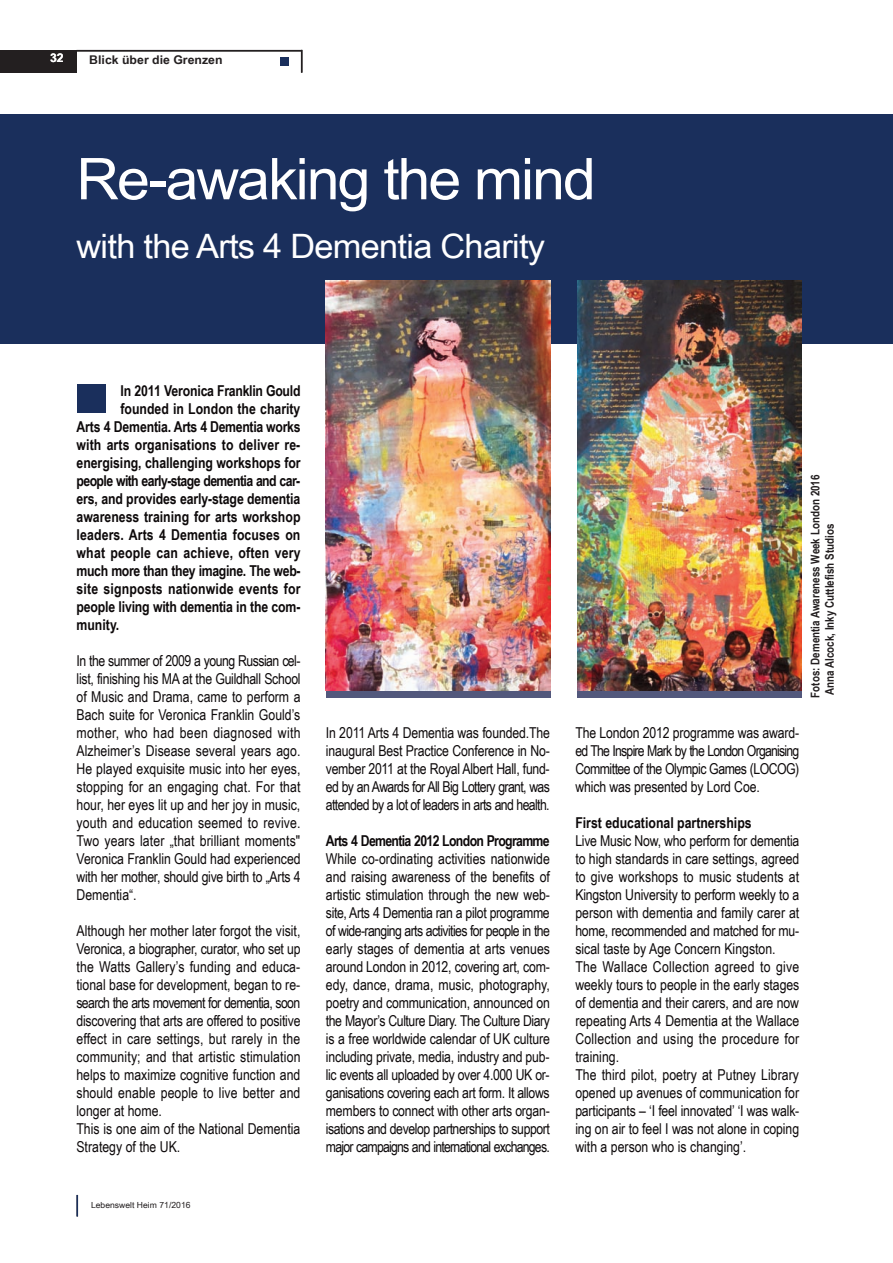
<style>
.page{position:relative;width:893px;height:1263px;background:#fff}
.page>*{position:absolute;margin:0;border:0;box-sizing:border-box;transform-origin:0 0}
.t1{font:57.6px "Arial Narrow";letter-spacing:-.025em;color:#fff;scale:1.25 1}
.t2{font:33.6px "Arial Narrow";letter-spacing:-.02em;color:#fff;scale:1.25 1}
.t3{font:15px/18px "Arial Narrow";letter-spacing:-.005em;color:#0d090a;text-align:justify}
.t4{font:700 15px "Arial Narrow";letter-spacing:-.005em;color:#0d090a}
.t5{font:700 15px "Arial Narrow";letter-spacing:-.04em;color:#0d090a}
.t6{font:700 15px "Arial Narrow";letter-spacing:-.045em;color:#0d090a}
.t7{font:700 15px "Arial Narrow";letter-spacing:-.025em;color:#0d090a}
.t8{font:700 15px "Arial Narrow";letter-spacing:.015em;color:#0d090a}
.t9{font:700 12px/14.4px "Arial Narrow";color:#231f20}
.t10{font:700 12px "Arial Narrow";color:#231f20;scale:1.25 1}
.t11{font:700 12px "Arial Narrow";color:#fff;scale:1.25 1}
.t12{font:8.4px "Arial Narrow";color:#231f20;scale:1.25 1}
</style>
<div class="page">
<div style="left:0;top:50px;width:77px;height:22px;background:#231f20"></div>
<svg style="left:77px;top:1195px;width:1px;height:21px"></svg>
<div style="left:280px;top:57px;width:9px;height:8px;background:#1a2f5c"></div>
<svg style="left:301px;top:51px;width:1px;height:22px"></svg>
<hr style="left:77px;top:50px;width:225px;height:1px;background:#231f20">
<div style="left:0;top:115px;width:893px;height:229px;background:#1a2f5c"></div>
<div style="left:77px;top:384px;width:28px;height:29px;background:#1a2f5c"></div>
<img style="left:326px;top:281px;width:225px;height:410px">
<img style="left:577px;top:281px;width:225px;height:410px">
<p class="t11" style="left:50px;top:51px;width:12px">32</p>
<p class="t10" style="left:89px;top:53px;width:108px">Blick über die Grenzen</p>
<h1 class="t1" style="left:77px;top:145px;width:417px">Re-awaking the mind</h1>
<h2 class="t2" style="left:77px;top:226px;width:376px">with the Arts 4 Dementia Charity</h2>
<p class="t4" style="left:120px;top:382px;width:182px">In 2011 Vero ni ca Franklin Gould</p>
<p class="t4" style="left:120px;top:400px;width:182px">founded in London the charity</p>
<p class="t4" style="left:77px;top:418px;width:226px">Arts 4 Dementia. Arts 4 Dementia works</p>
<p class="t4" style="left:77px;top:436px;width:225px">with arts organi sations to deliver re-</p>
<p class="t4" style="left:77px;top:454px;width:226px">ener gising, challenging workshops for</p>
<p class="t5" style="left:77px;top:472px;width:225px">people with early-stage dementia and car-</p>
<p class="t4" style="left:77px;top:490px;width:225px">ers, and provides early-stage dementia</p>
<p class="t4" style="left:77px;top:508px;width:225px">awareness training for arts workshop</p>
<p class="t4" style="left:77px;top:526px;width:225px">leaders. Arts 4 Dementia focuses on</p>
<p class="t8" style="left:77px;top:544px;width:226px">what people can achieve, often very</p>
<p class="t7" style="left:77px;top:562px;width:226px">much more than they imagine. The web-</p>
<p class="t4" style="left:77px;top:580px;width:226px">site signposts nationwide events for</p>
<p class="t4" style="left:77px;top:598px;width:225px">people living with dementia in the com-</p>
<p class="t4" style="left:77px;top:616px;width:44px">munity.</p>
<p class="t3" style="left:77px;top:652px;width:226px">In the summer of 2009 a young Russian cel&shy;list, finishing his MA at the Guildhall School of Music and Drama, came to perform a Bach suite for Veronica Franklin Gould’s mother, who had been diagnosed with Alzheimer’s Disease several years ago.<br>He played ex quisite music into her eyes, stopping for an engaging chat. For that hour, her eyes lit up and her joy in music, youth and education seemed to revive.<br>Two years later „that brilliant moments" Veronica Franklin Gould had experienced with her mother, should give birth to „Arts 4<br>Dementia“.</p>
<p class="t3" style="left:76px;top:922px;width:226px;text-align:left">Although her mother later forgot the visit, Veronica, a biographer, curator, who set up the Watts Gallery’s funding and educa&shy;tional base for development, began to re - search the arts movement for dementia, soon discovering that arts are offered to positive effect in care settings, but rarely in the com munity; and that artistic stimulation helps to maximize cognitive function and should enable people to live better and longer at home.<br>This is one aim of the National Dementia Strategy of the UK.</p>
<p class="t12" style="left:91px;top:1200px;width:81px">Lebenswelt Heim 71/2016</p>
<p class="t3" style="left:326px;top:724px;width:226px">In 2011 Arts 4 Dementia was founded.The inaugural Best Practice Con ference in No - vember 2011 at the Royal Albert Hall, fund&shy;ed by an Awards for All Big Lottery grant, was attended by a lot of leaders in arts and health.</p>
<p class="t6" style="left:326px;top:832px;width:225px">Arts 4 Dementia 2012 London Programme</p>
<p class="t3" style="left:326px;top:850px;width:226px">While co-ordinating activities nationwide and raising awareness of the benefits of ar tistic stimulation through the new web&shy;site, Arts 4 Dementia ran a pilot programme of wide-ranging arts activities for people in the early stages of dementia at arts ve nues around London in 2012, covering art, com&shy;edy, dance, drama, music, photography, poetry and communication, announced on the Mayor’s Culture Diary. The Culture Diary is a free worldwide calendar of UK culture including private, media, industry and pub&shy;lic events all uploaded by over 4.000 UK or - ganisations covering each art form. It allows members to connect with other arts organ&shy;isations and develop partnerships to support major cam paigns and international exchanges.</p>
<p class="t9" style="left:808px;top:698px;width:224px;rotate:-90deg">Fotos: Dementia Awareness Week London 2016<br>Anna Alcock, Inky Cuttlefish Studios</p>
<p class="t3" style="left:575px;top:724px;width:226px">The London 2012 programme was award&shy;ed The Inspire Mark by the London Organising Committee of the Olympic Games (LOCOG) which was presented by Lord Coe.</p>
<p class="t4" style="left:575px;top:814px;width:178px">First educational partnerships</p>
<p class="t3" style="left:575px;top:832px;width:226px;text-align:left">Live Music Now, who perform for dementia to high standards in care settings, agreed to give workshops to music students at King ston University to perform weekly to a person with dementia and family carer at home, recommended and matched for mu - si cal taste by Age Concern Kingston.<br>The Wallace Collection agreed to give week ly tours to people in the early stages of dementia and their carers, and are now repeating Arts 4 Dementia at the Wallace Collection and using the procedure for training.<br>The third pilot, poetry at Put ney Library opened up avenues of communication for participants – ‘I feel innovated’ ‘I was walk&shy;ing on air to feel I was not alone in coping with a person who is changing’.</p>
</div>
